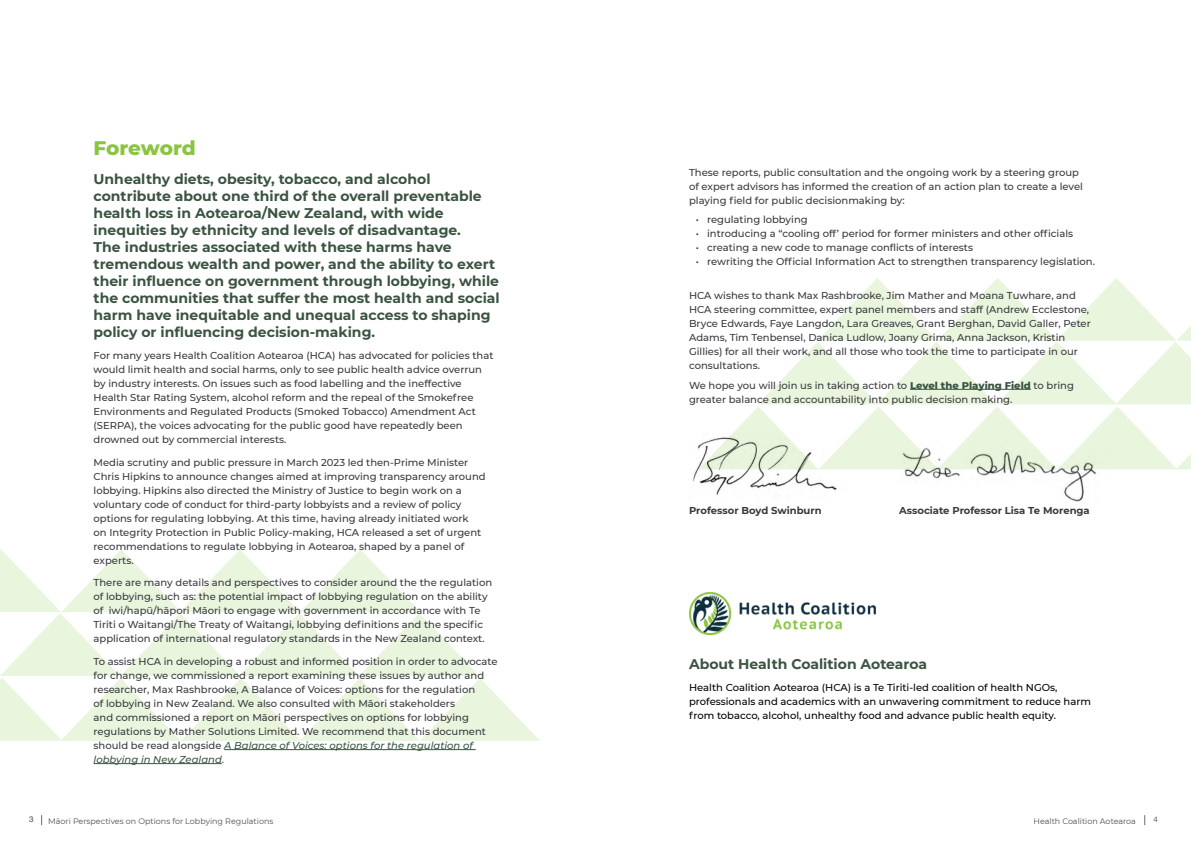
<style>
.page{position:relative;width:1191px;height:842px;background:#fff}
.page>*{position:absolute;margin:0;border:0;box-sizing:border-box;transform-origin:0 0}
.t1{font:800 20px "Montserrat";letter-spacing:-.005em;color:#8ac540}
.t2{font:700 14px/17px "Montserrat";color:#3a5441}
.t3{font:500 10px/14px "Montserrat";color:#39393f}
.t4{font:500 10px/14px "Montserrat";color:#000}
.t5{font:700 10px "Montserrat";color:#39393f}
.t6{font:8px "Montserrat";color:#4d4e4d}
.t7{font:8px "Helvetica";color:#4d4e4d}
.t8{font:8px "Helvetica";color:#6d6e71}
.s1{font-style:italic;color:#3a5441}
.s2{color:#3a5441}
.s3{font-weight:800;color:#3a5441}
</style>
<div class="page">
<svg style="left:0;top:549px;width:540px;height:192px"></svg>
<svg style="left:733px;top:278px;width:458px;height:191px"></svg>
<hr style="left:224px;top:749px;width:252px;height:1px;background:#3a5441">
<hr style="left:94px;top:763px;width:128px;height:1px;background:#3a5441">
<hr style="left:910px;top:389px;width:120px;height:1px;background:#3a5441">
<img style="left:692px;top:433px;width:152px;height:62px">
<img style="left:884px;top:437px;width:224px;height:65px">
<img style="left:689px;top:592px;width:186px;height:42px">
<h1 class="t1" style="left:94px;top:134px;width:104px">Foreword</h1>
<p class="t2" style="left:94px;top:170px;width:408px">Unhealthy diets, obesity, tobacco, and alcohol contribute about one third of the overall preventable health loss in Aotearoa/New Zealand, with wide inequities by ethnicity and levels of disadvantage.<br>The industries associated with these harms have tremendous wealth and power, and the ability to exert their influence on government through lobbying, while the communities that suffer the most health and social harm have inequitable and unequal access to shaping policy or influencing decision-making.</p>
<p class="t3" style="left:94px;top:348px;width:401px">For many years Health Coalition Aotearoa (HCA) has advocated for policies that would limit health and social harms, only to see public health advice overrun by industry interests. On issues such as food labelling and the ineffective Health Star Rating System, alcohol reform and the repeal of the Smokefree Environments and Regulated Products (Smoked Tobacco) Amendment Act (SERPA), the voices advocating for the public good have repeatedly been drowned out by commercial interests.</p>
<p class="t3" style="left:94px;top:455px;width:393px">Media scrutiny and public pressure in March 2023 led then-Prime Minister Chris Hipkins to announce changes aimed at improving transparency around lobbying. Hipkins also directed the Ministry of Justice to begin work on a voluntary code of conduct for third-party lobbyists and a review of policy options for regulating lobbying. At this time, having already initiated work<br>on Integrity Protection in Public Policy-making, HCA released a set of urgent recommendations to regulate lobbying in Aotearoa, shaped by a panel of experts.</p>
<p class="t3" style="left:94px;top:575px;width:400px">There are many details and perspectives to consider around the the regulation of lobbying, such as: the potential impact of lobbying regulation on the ability of iwi/hapū/hāpori Māori to engage with government in accordance with Te Tiriti o Waitangi/The Treaty of Waitangi, lobbying definitions and the specific application of international regulatory standards in the New Zealand context.</p>
<p class="t3" style="left:94px;top:654px;width:405px">To assist HCA in developing a robust and informed position in order to advocate for change, we commissioned a report examining these issues by author and researcher, Max Rashbrooke, A Balance of Voices: options for the regulation<br>of lobbying in New Zealand. We also consulted with Māori stakeholders<br>and commissioned a report on Māori perspectives on options for lobbying regulations by Mather Solutions Limited. We recommend that this document should be read alongside <span class="s1">A Balance of Voices: options for the regulation of lobbying in New Zealand</span><span class="s2">.</span></p>
<p class="t3" style="left:689px;top:165px;width:395px">These reports, public consultation and the ongoing work by a steering group of expert advisors has informed the creation of an action plan to create a level playing field for public decisionmaking by:</p>
<p class="t3" style="left:695px;top:212px;width:113px">• regulating lobbying</p>
<p class="t3" style="left:695px;top:226px;width:379px">• introducing a “cooling off’ period for former ministers and other officials</p>
<p class="t3" style="left:695px;top:240px;width:279px">• creating a new code to manage conflicts of interests</p>
<p class="t3" style="left:695px;top:254px;width:401px">• rewriting the Official Information Act to strengthen transparency legislation.</p>
<p class="t3" style="left:689px;top:288px;width:403px">HCA wishes to thank Max Rashbrooke, Jim Mather and Moana Tuwhare, and HCA steering committee, expert panel members and staff (Andrew Ecclestone, Bryce Edwards, Faye Langdon, Lara Greaves, Grant Berghan, David Galler, Peter Adams, Tim Tenbensel, Danica Ludlow, Joany Grima, Anna Jackson, Kristin Gillies) for all their work, and all those who took the time to participate in our consultations.</p>
<p class="t3" style="left:689px;top:378px;width:386px">We hope you will join us in taking action to <span class="s3">Level the Playing Field</span> to bring greater balance and accountability into public decision making.</p>
<p class="t5" style="left:689px;top:503px;width:134px">Professor Boyd Swinburn</p>
<p class="t5" style="left:899px;top:503px;width:192px">Associate Professor Lisa Te Morenga</p>
<h2 class="t2" style="left:689px;top:654px;width:240px">About Health Coalition Aotearoa</h2>
<p class="t4" style="left:689px;top:680px;width:403px">Health Coalition Aotearoa (HCA) is a Te Tiriti-led coalition of health NGOs, professionals and academics with an unwavering commitment to reduce harm from tobacco, alcohol, unhealthy food and advance public health equity.</p>
<p class="t7" style="left:29px;top:813px;width:6px">3</p>
<p class="t6" style="left:48px;top:816px;width:227px">Māori Perspectives on Options for Lobbying Regulations</p>
<p class="t6" style="left:1033px;top:816px;width:104px">Health Coalition Aotearoa</p>
<p class="t8" style="left:1153px;top:813px;width:6px">4</p>
</div>
